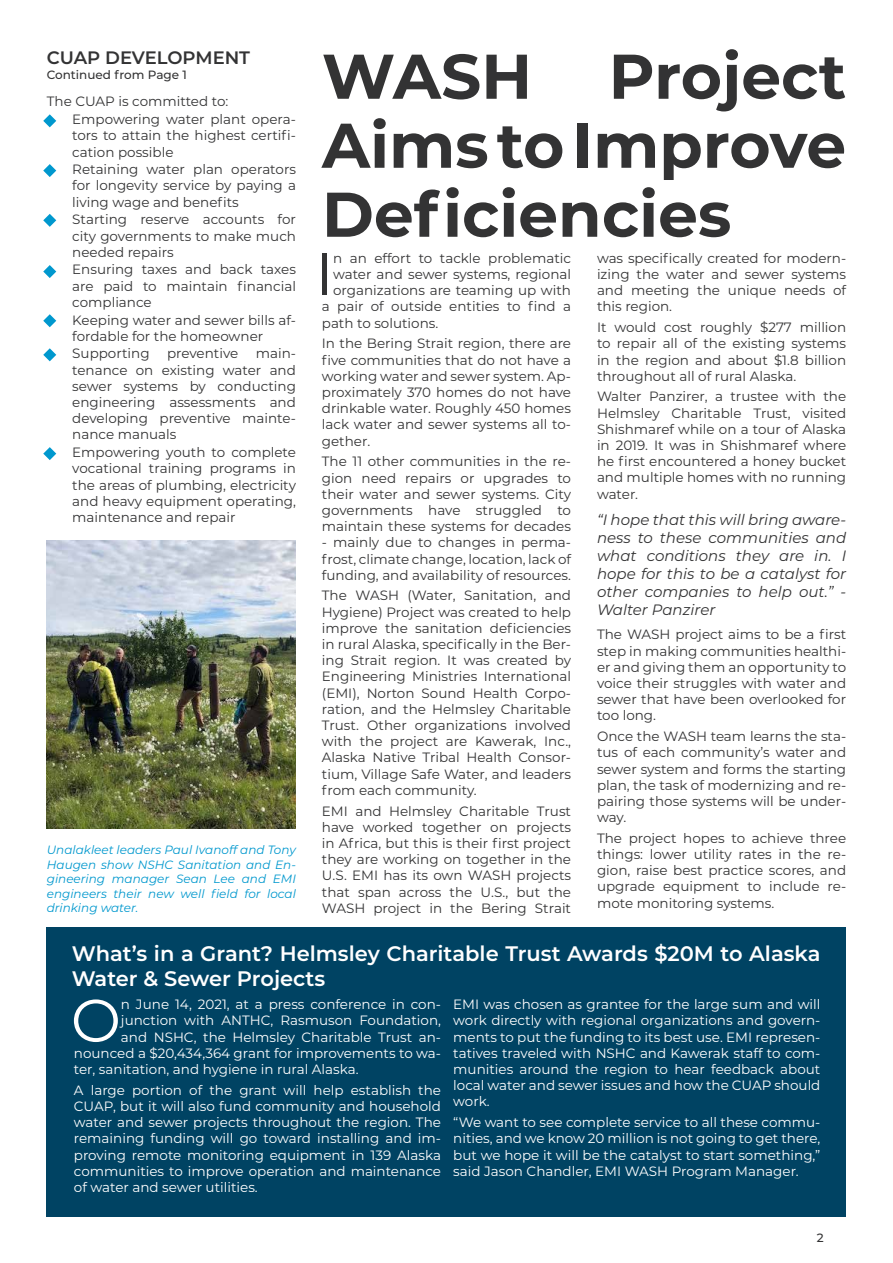
<style>
.page{position:relative;width:893px;height:1263px;background:#fff}
.page>*{position:absolute;margin:0;border:0;box-sizing:border-box;transform-origin:0 0}
.t1{font:700 63px/69px "Montserrat";color:#333334;text-align:justify}
.t2{font:59.85px "Montserrat";color:#333334}
.t3{font:59.85px "Montserrat";color:#fff}
.t4{font:600 21px/25.2px "Montserrat";color:#fff}
.t5{font:600 18px "Montserrat";color:#333334}
.t6{font:italic 15px/18px "Montserrat";color:#333334;text-align:justify}
.t7{font:13.5px/16.2px "Montserrat";color:#333334;text-align:justify}
.t8{font:13.5px/16.2px "Montserrat";color:#fff;text-align:justify}
.t9{font:italic 12px/14.4px "Montserrat";color:#0098ce;text-align:justify}
.t10{font:500 12px "Montserrat";color:#333334}
</style>
<div class="page">
<img style="left:47px;top:541px;width:249px;height:287px">
<div style="left:47px;top:927px;width:799px;height:289px;background:#004363"></div>
<svg style="left:43px;top:265px;width:13px;height:13px"></svg>
<svg style="left:43px;top:314px;width:13px;height:13px"></svg>
<svg style="left:43px;top:348px;width:13px;height:13px"></svg>
<svg style="left:43px;top:447px;width:13px;height:13px"></svg>
<svg style="left:43px;top:114px;width:13px;height:13px"></svg>
<svg style="left:43px;top:164px;width:13px;height:13px"></svg>
<svg style="left:43px;top:214px;width:13px;height:13px"></svg>
<h3 class="t5" style="left:47px;top:45px;width:205px">CUAP DEVELOPMENT</h3>
<p class="t10" style="left:47px;top:66px;width:142px">Continued from Page 1</p>
<p class="t7" style="left:72px;top:92px;width:225px;line-height:17.7px;text-indent:-26px">The CUAP is committed to:<br>Empowering water plant opera-</p>
<p class="t7" style="left:72px;top:127px;width:225px">tors to attain the highest certifi&shy;cation possible</p>
<p class="t7" style="left:72px;top:161px;width:225px">Retaining water plan operators for longevity service by paying a living wage and benefits</p>
<p class="t7" style="left:72px;top:211px;width:225px">Starting reserve accounts for city governments to make much needed repairs</p>
<p class="t7" style="left:72px;top:261px;width:225px">Ensuring taxes and back taxes are paid to maintain financial compliance</p>
<p class="t7" style="left:72px;top:311px;width:225px">Keeping water and sewer bills af&shy;fordable for the homeowner</p>
<p class="t7" style="left:72px;top:345px;width:79px">Supporting</p>
<p class="t7" style="left:167px;top:345px;width:73px">preventive</p>
<p class="t7" style="left:72px;top:345px;width:225px;text-indent:183px">main&shy;tenance on existing water and sewer systems by conducting engineering assessments and developing preventive mainte&shy;nance manuals</p>
<p class="t7" style="left:72px;top:444px;width:225px">Empowering youth to complete vocational training programs in the areas of plumbing, electricity and heavy equipment operating, maintenance and repair</p>
<p class="t9" style="left:47px;top:842px;width:251px">Unalakleet leaders Paul Ivanoff and Tony Haugen show NSHC Sanitation and En&shy;gineering manager Sean Lee and EMI engineers their new well field for local drinking water.</p>
<h1 class="t1" style="left:322px;top:39px;width:526px">WASH Project Aims to Improve Deficiencies</h1>
<h2 class="t2" style="left:315px;top:233px;width:20px">I</h2>
<p class="t7" style="left:333px;top:249px;width:239px">n an effort to tackle problematic</p>
<p class="t7" style="left:333px;top:266px;width:239px">water and sewer systems, regional</p>
<p class="t7" style="left:333px;top:282px;width:239px">organizations are teaming up with</p>
<p class="t7" style="left:322px;top:298px;width:251px">a pair of outside entities to find a</p>
<p class="t7" style="left:322px;top:314px;width:118px">path to solutions.</p>
<p class="t7" style="left:322px;top:335px;width:251px">In the Bering Strait region, there are five communities that do not have a working water and sewer system. Ap&shy;proximately 370 homes do not have drinkable water. Roughly 450 homes lack water and sewer systems all to&shy;gether.</p>
<p class="t7" style="left:322px;top:453px;width:251px">The 11 other communities in the re&shy;gion need repairs or upgrades to their water and sewer systems. City governments have struggled to maintain these systems for decades</p>
<p class="t7" style="left:322px;top:534px;width:251px">- mainly due to changes in perma&shy;frost, climate change, location, lack of funding, and availability of resources.</p>
<p class="t7" style="left:322px;top:587px;width:251px">The WASH (Water, Sanitation, and Hygiene) Project was created to help improve the sanitation deficiencies in rural Alaska, specifically in the Ber&shy;ing Strait region. It was created by Engineering Ministries International (EMI), Norton Sound Health Corpo&shy;ration, and the Helmsley Charitable Trust. Other organizations involved with the project are Kawerak, Inc., Alaska Native Tribal Health Consor&shy;tium, Village Safe Water, and leaders from each community.</p>
<p class="t7" style="left:322px;top:802px;width:251px">EMI and Helmsley Charitable Trust have worked together on projects in Africa, but this is their first project they are working on together in the U.S. EMI has its own WASH projects that span across the U.S., but the WASH project in the Bering Strait</p>
<p class="t7" style="left:597px;top:249px;width:251px">was specifically created for modern&shy;izing the water and sewer systems and meeting the unique needs of this region.</p>
<p class="t7" style="left:597px;top:319px;width:251px">It would cost roughly $277 million to repair all of the existing systems in the region and about $1.8 billion throughout all of rural Alaska.</p>
<p class="t7" style="left:597px;top:388px;width:251px">Walter Panzirer, a trustee with the Helmsley Charitable Trust, visited Shishmaref while on a tour of Alaska in 2019. It was in Shishmaref where he first encountered a honey bucket and multiple homes with no running water.</p>
<p class="t6" style="left:597px;top:510px;width:251px">“I hope that this will bring aware&shy;ness to these communities and what conditions they are in. I hope for this to be a catalyst for other companies to help out.” - Walter Panzirer</p>
<p class="t7" style="left:597px;top:626px;width:251px">The WASH project aims to be a first step in making communities healthi&shy;er and giving them an opportunity to voice their struggles with water and sewer that have been overlooked for too long.</p>
<p class="t7" style="left:597px;top:728px;width:251px">Once the WASH team learns the sta&shy;tus of each community’s water and sewer system and forms the starting plan, the task of modernizing and re&shy;pairing those systems will be under&shy;way.</p>
<p class="t7" style="left:597px;top:829px;width:251px">The project hopes to achieve three things: lower utility rates in the re&shy;gion, raise best practice scores, and upgrade equipment to include re&shy;mote monitoring systems.</p>
<h3 class="t4" style="left:72px;top:940px;width:750px">What’s in a Grant? Helmsley Charitable Trust Awards $20M to Alaska<br>Water &amp; Sewer Projects</h3>
<h2 class="t3" style="left:71px;top:979px;width:52px">O</h2>
<p class="t8" style="left:121px;top:996px;width:322px">n June 14, 2021, at a press conference in con-</p>
<p class="t8" style="left:121px;top:1012px;width:322px">junction with ANTHC, Rasmuson Foundation,</p>
<p class="t8" style="left:121px;top:1028px;width:322px">and NSHC, the Helmsley Charitable Trust an-</p>
<p class="t8" style="left:74px;top:1044px;width:369px">nounced a $20,434,364 grant for improvements to wa-</p>
<p class="t8" style="left:74px;top:1061px;width:286px">ter, sanitation, and hygiene in rural Alaska.</p>
<p class="t8" style="left:74px;top:1081px;width:369px">A large portion of the grant will help establish the CUAP, but it will also fund community and household water and sewer projects throughout the region. The remaining funding will go toward installing and im&shy;proving remote monitoring equipment in 139 Alaska communities to improve operation and maintenance of water and sewer utilities.</p>
<p class="t8" style="left:453px;top:996px;width:369px">EMI was chosen as grantee for the large sum and will work directly with regional organizations and govern&shy;ments to put the funding to its best use. EMI represen&shy;tatives traveled with NSHC and Kawerak staff to com&shy;munities around the region to hear feedback about local water and sewer issues and how the CUAP should work.</p>
<p class="t8" style="left:453px;top:1114px;width:369px">“We want to see complete service to all these commu&shy;nities, and we know 20 million is not going to get there, but we hope it will be the catalyst to start something,” said Jason Chandler, EMI WASH Program Manager.</p>
<p class="t10" style="left:817px;top:1230px;width:8px">2</p>
</div>
